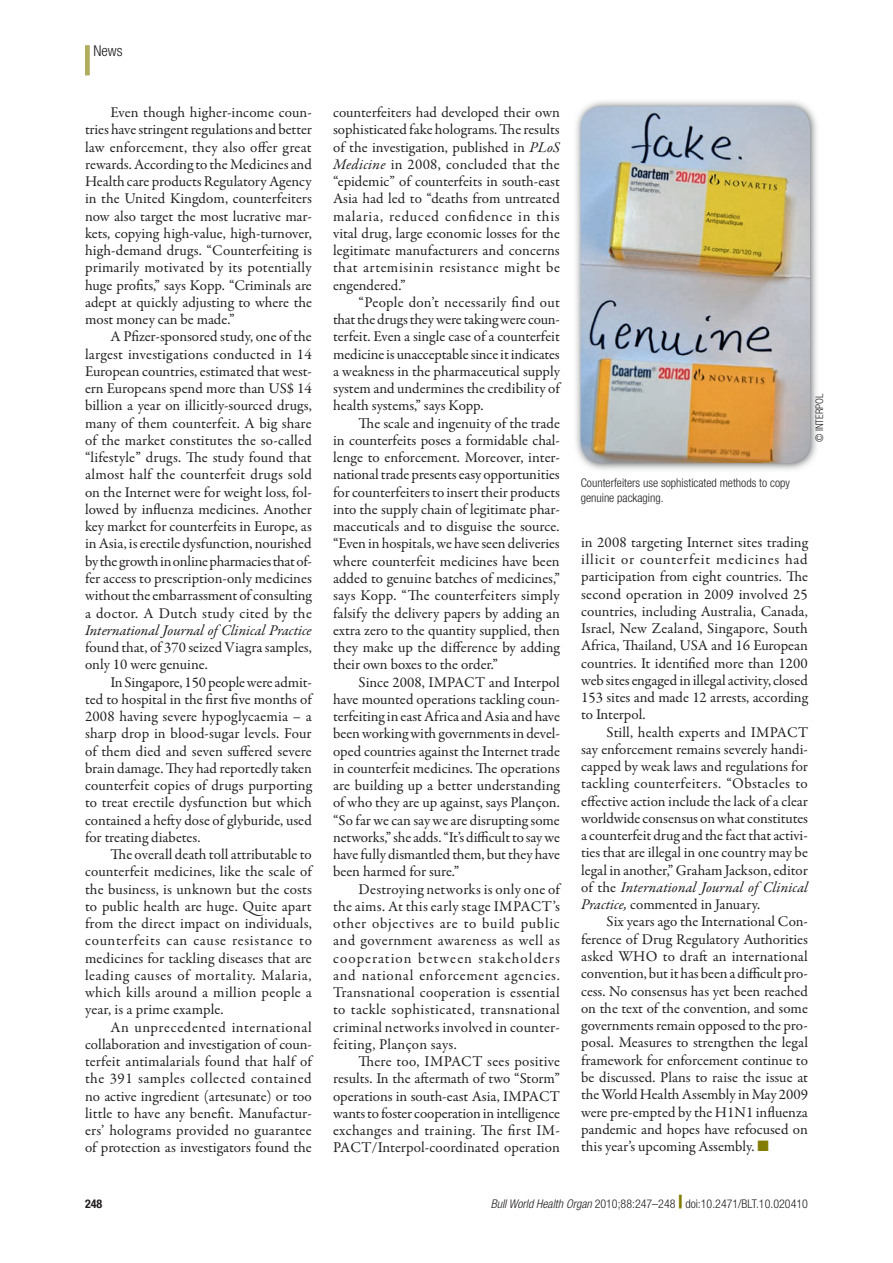
<style>
.page{position:relative;width:893px;height:1263px;background:#fff}
.page>*{position:absolute;margin:0;border:0;box-sizing:border-box;transform-origin:0 0}
.t1{font:15px/17.2px "Garamond Premr Pro";color:#231f20;text-align:justify}
.t2{font:italic 15px "Garamond Premr Pro";letter-spacing:-.005em;color:#231f20}
.t3{font:300 condensed 15px "Helvetica Neue LT Std";color:#231f20}
.t4{font:300 condensed 12px/15px "Helvetica Neue LT Std";color:#231f20}
.t5{font:700 condensed 12px "Helvetica Neue LT Std";color:#231f20}
.t6{font:300 condensed 10.5px "Helvetica Neue LT Std";color:#231f20}
.s1{font-style:italic}
.s2{color:#827c00}
.s3{font-weight:800;font-stretch:expanded;font-size:18px;color:#827c00}
</style>
<div class="page">
<div style="left:85px;top:45px;width:5px;height:30px;background:#b2ac5f"></div>
<img style="left:576px;top:101px;width:241px;height:369px">
<img style="left:581px;top:106px;width:229px;height:357px">
<p class="t3" style="left:94px;top:42px;width:31px">News</p>
<p class="t1" style="left:85px;top:104px;width:228px;text-indent:26px">Even though higher-income coun&shy;tries have stringent regulations and better law enforcement, they also offer great rewards. According to the Medicines and Health care products Regulatory Agency in the United Kingdom, counterfeiters now also target the most lucrative mar&shy;kets, copying high-value, high-turnover, high-demand drugs. “Counterfeiting is primarily motivated by its potentially huge profits,” says Kopp. “Criminals are adept at quickly adjusting to where the most money can be made.”</p>
<p class="t1" style="left:85px;top:328px;width:228px;text-indent:26px">A Pfizer-sponsored study, one of the largest investigations conducted in 14<br>European countries, estimated that west&shy;ern Europeans spend more than US$ 14 billion a year on illicitly-sourced drugs, many of them counterfeit. A big share of the market constitutes the so-called “lifestyle” drugs. The study found that almost half the counterfeit drugs sold on the Internet were for weight loss, fol&shy;lowed by influenza medicines. Another key market for counterfeits in Europe, as in Asia, is erectile dysfunction, nourished by the growth in online pharmacies that of&shy;fer access to prescription-only medicines without the embarrassment of consulting a doctor. A Dutch study cited by the</p>
<p class="t2" style="left:85px;top:620px;width:228px">International Journal of Clinical Practice</p>
<p class="t1" style="left:85px;top:639px;width:228px">found that, of 370 seized Viagra samples, only 10 were genuine.</p>
<p class="t1" style="left:85px;top:673px;width:228px;text-indent:26px">In Singapore, 150 people were admit&shy;ted to hospital in the first five months of 2008 having severe hypoglycaemia – a sharp drop in blood-sugar levels. Four of them died and seven suffered severe brain damage. They had reportedly taken counterfeit copies of drugs purporting to treat erectile dysfunction but which contained a hefty dose of glyburide, used for treating diabetes.</p>
<p class="t1" style="left:85px;top:846px;width:228px;text-indent:26px">The overall death toll attributable to counterfeit medicines, like the scale of the business, is unknown but the costs to public health are huge. Quite apart from the direct impact on individuals, counterfeits can cause resistance to medicines for tackling diseases that are leading causes of mortality. Malaria, which kills around a million people a year, is a prime example.</p>
<p class="t1" style="left:85px;top:1018px;width:228px;text-indent:26px">An unprecedented international collaboration and investigation of coun&shy;terfeit antimalarials found that half of the 391 samples collected contained no active ingredient (artesunate) or too little to have any benefit. Manufactur&shy;ers’ holograms provided no guarantee of protection as investigators found the</p>
<p class="t1" style="left:333px;top:104px;width:228px">counterfeiters had developed their own sophisticated fake holograms. The results of the investigation, published in <span class="s1">PLoS Medicine</span> in 2008, concluded that the “epidemic” of counterfeits in south-east Asia had led to “deaths from untreated malaria, reduced confidence in this vital drug, large economic losses for the legitimate manufacturers and concerns that artemisinin resistance might be engendered.”</p>
<p class="t1" style="left:333px;top:294px;width:228px;text-indent:26px">“People don’t necessarily find out that the drugs they were taking were coun&shy;terfeit. Even a single case of a counterfeit medicine is unacceptable since it indicates a weakness in the pharmaceutical supply system and undermines the credibility of health systems,” says Kopp.</p>
<p class="t1" style="left:333px;top:415px;width:228px;text-indent:26px">The scale and ingenuity of the trade in counterfeits poses a formidable chal&shy;lenge to enforcement. Moreover, inter&shy;national trade presents easy opportunities for counterfeiters to insert their products into the supply chain of legitimate phar&shy;maceuticals and to disguise the source. “Even in hospitals, we have seen deliveries where counterfeit medicines have been added to genuine batches of medicines,” says Kopp. “The counterfeiters simply falsify the delivery papers by adding an extra zero to the quantity supplied, then they make up the difference by adding their own boxes to the order.”</p>
<p class="t1" style="left:333px;top:673px;width:228px;text-indent:26px">Since 2008, IMPACT and Interpol have mounted operations tackling coun&shy;terfeiting in east Africa and Asia and have been working with governments in devel&shy;oped countries against the Internet trade in counterfeit medicines. The operations are building up a better understanding of who they are up against, says Plançon. “So far we can say we are disrupting some networks,” she adds. “It’s difficult to say we have fully dismantled them, but they have been harmed for sure.”</p>
<p class="t1" style="left:333px;top:880px;width:228px;text-indent:26px">Destroying networks is only one of the aims. At this early stage IMPACT’s other objectives are to build public and government awareness as well as cooperation between stakeholders and national enforcement agencies.<br>Transnational cooperation is essential to tackle sophisticated, transnational criminal networks involved in counter&shy;feiting, Plançon says.</p>
<p class="t1" style="left:333px;top:1053px;width:228px;text-indent:26px">There too, IMPACT sees positive results. In the aftermath of two “Storm” operations in south-east Asia, IMPACT wants to foster cooperation in intelligence exchanges and training. The first IM-PACT/Interpol-coordinated operation</p>
<p class="t4" style="left:581px;top:475px;width:211px">Counterfeiters use sophisticated methods to copy genuine packaging.</p>
<p class="t6" style="left:813px;top:442px;width:50px;rotate:-90deg">© INTERPOL</p>
<p class="t1" style="left:581px;top:534px;width:228px">in 2008 targeting Internet sites trading illicit or counterfeit medicines had participation from eight countries. The second operation in 2009 involved 25 countries, including Australia, Canada, Israel, New Zealand, Singapore, South Africa, Thailand, USA and 16 European countries. It identified more than 1200 web sites engaged in illegal activity, closed 153 sites and made 12 arrests, according to Interpol.</p>
<p class="t1" style="left:581px;top:723px;width:228px;text-indent:26px">Still, health experts and IMPACT say enforcement remains severely handi&shy;capped by weak laws and regulations for tackling counterfeiters. “Obstacles to effective action include the lack of a clear worldwide consensus on what constitutes a counterfeit drug and the fact that activi&shy;ties that are illegal in one country may be legal in another,” Graham Jackson, editor of the <span class="s1">International Journal of Clinical Practice,</span> commented in January.</p>
<p class="t1" style="left:581px;top:913px;width:228px;text-indent:26px">Six years ago the International Con&shy;ference of Drug Regulatory Authorities asked WHO to draft an international convention, but it has been a difficult pro&shy;cess. No consensus has yet been reached on the text of the convention, and some governments remain opposed to the pro&shy;posal. Measures to strengthen the legal framework for enforcement continue to be discussed. Plans to raise the issue at the World Health Assembly in May 2009 were pre-empted by the H1N1 influenza pandemic and hopes have refocused on this year’s upcoming Assembly. <span class="s2">■</span></p>
<p class="t5" style="left:85px;top:1196px;width:19px">248</p>
<p class="t4" style="left:491px;top:1196px;width:319px"><span class="s1">Bull World Health Organ</span> 2010;88: 247–248 <span class="s3">|</span> doi:10.2471/BLT.10.020410</p>
</div>
